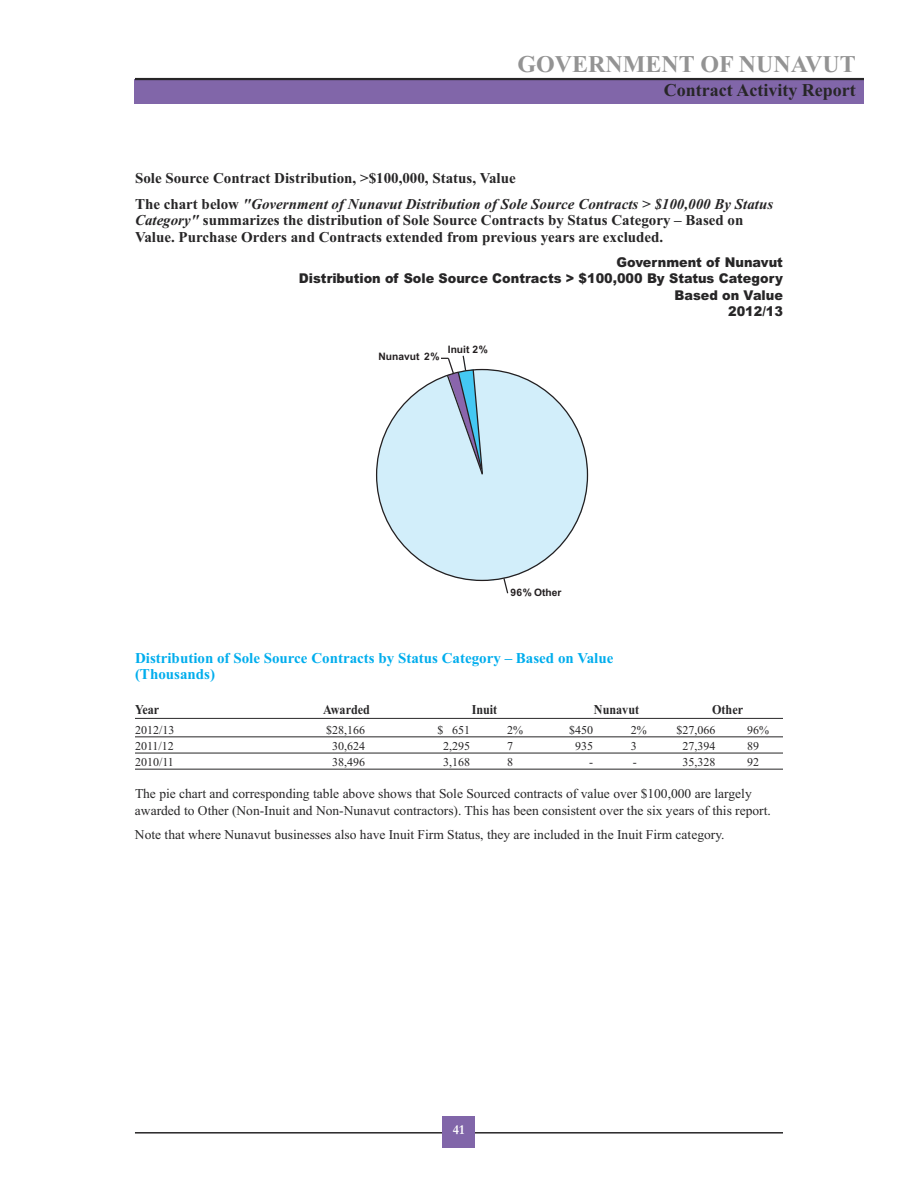
<style>
.page{position:relative;width:918px;height:1188px;background:#fff}
.page>*{position:absolute;margin:0;border:0;box-sizing:border-box;transform-origin:0 0}
.t1{font:700 24px "Times New Roman";color:#939393}
.t2{font:700 18px "Times New Roman";color:#272627}
.t3{font:700 15px/16.5px "Times New Roman";color:#272627}
.t4{font:italic 700 15px/25.2px "Times New Roman";color:#272627}
.t5{font:700 15px/16.2px "Times New Roman";color:#00aded}
.t6{font:13.5px/16.2px "Times New Roman";color:#272627}
.t7{font:900 13.5px/16.4px "Arial";color:#272627;text-align:right;scale:.95 1}
.t8{font:700 13.5px "Times New Roman";color:#272627;scale:.9 1}
.t9{font:700 13.5px "Garamond";color:#fff}
.t10{font:12px "Times New Roman";color:#272627}
.t11{font:700 10.2px "Arial";color:#231f20}
.s1{font-style:normal}
.s2{font-style:italic}
</style>
<div class="page">
<div style="left:135px;top:79px;width:729px;height:25px;background:#8166a9"></div>
<hr style="left:135px;top:78px;width:729px;height:2px;background:#272627">
<hr style="left:135px;top:1132px;width:648px;height:2px;background:#272627">
<div style="left:442px;top:1116px;width:33px;height:31px;background:#8166a9"></div>
<hr style="left:135px;top:718px;width:648px;height:1px;background:#272627">
<hr style="left:135px;top:737px;width:648px;height:1px;background:#272627">
<hr style="left:135px;top:753px;width:648px;height:1px;background:#272627">
<hr style="left:135px;top:769px;width:648px;height:1px;background:#272627">
<svg style="left:377px;top:369px;width:211px;height:213px;fill:#d2eefa"></svg>
<svg style="left:502px;top:577px;width:7px;height:17px"></svg>
<svg style="left:441px;top:355px;width:43px;height:121px;background:#afcbde"></svg>
<h1 class="t1" style="left:518px;top:49px;width:340px">GOVERNMENT OF NUNAVUT</h1>
<h2 class="t2" style="left:664px;top:79px;width:193px">Contract Activity Report</h2>
<p class="t4" style="left:135px;top:166px;width:640px"><span class="s1">Sole Source Contract Distribution, &gt;$100,000, Status, Value<br>The chart below</span> "Government of Nunavut Distribution of Sole Source Contracts &gt; $100,000 By Status</p>
<p class="t3" style="left:135px;top:212px;width:610px"><span class="s2">Category"</span> summarizes the distribution of Sole Source Contracts by Status Category – Based on<br>Value. Purchase Orders and Contracts extended from previous years are excluded.</p>
<p class="t7" style="left:299px;top:254px;width:511px">Government of Nunavut<br>Distribution of Sole Source Contracts &gt; $100,000 By Status Category<br>Based on Value<br>2012/13</p>
<p class="t11" style="left:379px;top:349px;width:62px">Nunavut 2%</p>
<p class="t11" style="left:448px;top:343px;width:42px">Inuit 2%</p>
<p class="t11" style="left:511px;top:585px;width:53px">96% Other</p>
<p class="t5" style="left:135px;top:649px;width:480px">Distribution of Sole Source Contracts by Status Category – Based on Value (Thousands)</p>
<p class="t8" style="left:135px;top:702px;width:28px">Year</p>
<p class="t8" style="left:323px;top:702px;width:54px">Awarded</p>
<p class="t8" style="left:472px;top:702px;width:30px">Inuit</p>
<p class="t8" style="left:594px;top:702px;width:52px">Nunavut</p>
<p class="t8" style="left:712px;top:702px;width:36px">Other</p>
<p class="t10" style="left:135px;top:722px;width:41px">2012/13</p>
<p class="t10" style="left:326px;top:722px;width:40px">$28,166</p>
<p class="t10" style="left:438px;top:722px;width:34px">$ 651</p>
<p class="t10" style="left:507px;top:722px;width:17px">2%</p>
<p class="t10" style="left:569px;top:722px;width:25px">$450</p>
<p class="t10" style="left:631px;top:722px;width:17px">2%</p>
<p class="t10" style="left:676px;top:722px;width:40px">$27,066</p>
<p class="t10" style="left:747px;top:722px;width:23px">96%</p>
<p class="t10" style="left:135px;top:739px;width:40px">2011/12</p>
<p class="t10" style="left:332px;top:739px;width:34px">30,624</p>
<p class="t10" style="left:443px;top:739px;width:28px">2,295</p>
<p class="t10" style="left:507px;top:739px;width:7px">7</p>
<p class="t10" style="left:575px;top:739px;width:19px">935</p>
<p class="t10" style="left:631px;top:739px;width:7px">3</p>
<p class="t10" style="left:682px;top:739px;width:34px">27,394</p>
<p class="t10" style="left:747px;top:739px;width:13px">89</p>
<p class="t10" style="left:135px;top:755px;width:40px">2010/11</p>
<p class="t10" style="left:332px;top:755px;width:34px">38,496</p>
<p class="t10" style="left:443px;top:755px;width:28px">3,168</p>
<p class="t10" style="left:507px;top:755px;width:7px">8</p>
<p class="t10" style="left:589px;top:755px;width:5px">-</p>
<p class="t10" style="left:633px;top:755px;width:5px">-</p>
<p class="t10" style="left:682px;top:755px;width:34px">35,328</p>
<p class="t10" style="left:747px;top:755px;width:13px">92</p>
<p class="t6" style="left:135px;top:786px;width:637px">The pie chart and corresponding table above shows that Sole Sourced contracts of value over $100,000 are largely awarded to Other (Non-Inuit and Non-Nunavut contractors). This has been consistent over the six years of this report.</p>
<p class="t6" style="left:135px;top:827px;width:591px">Note that where Nunavut businesses also have Inuit Firm Status, they are included in the Inuit Firm category.</p>
<p class="t9" style="left:453px;top:1122px;width:13px">41</p>
</div>
